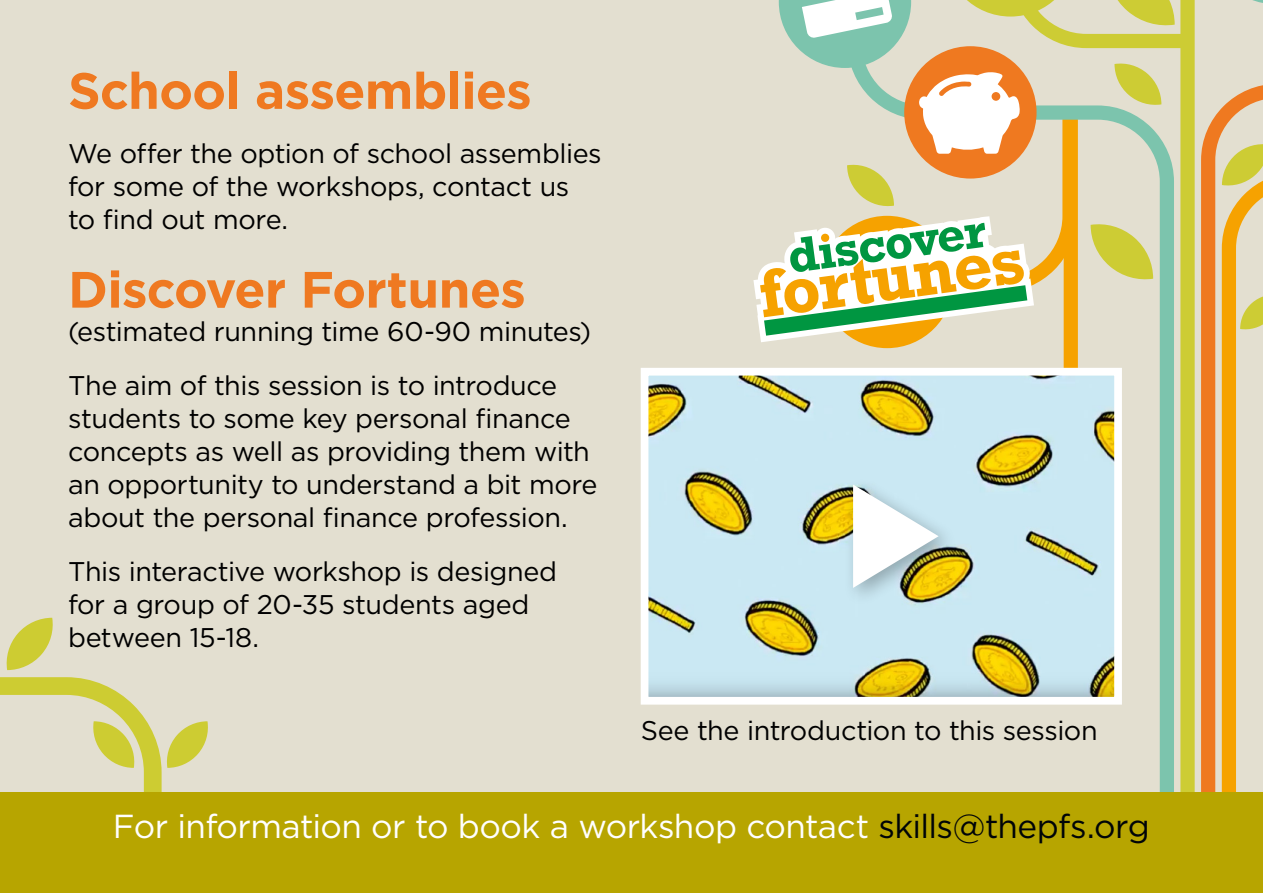
<style>
.page{position:relative;width:1263px;height:893px;background:#e3dfd0}
.page>*{position:absolute;margin:0;border:0;box-sizing:border-box;transform-origin:0 0}
.t1{font:700 51px "Gotham";letter-spacing:-.015em;color:#ef7921}
.t2{font:33.3px "Gotham";letter-spacing:-.02em;color:#fff}
.t3{font:27px/33px "Gotham";letter-spacing:-.015em;color:#000}
.s1{color:#000408}
</style>
<div class="page">
<svg style="left:1159px;top:0;width:36px;height:792px;background:#b9cc70"></svg>
<svg style="left:1201px;top:0;width:62px;height:792px"></svg>
<img style="left:650px;top:377px;width:463px;height:319px">
<div style="left:641px;top:368px;width:481px;height:337px;border:8px solid #fff"></div>
<svg style="left:0;top:677px;width:208px;height:115px"></svg>
<svg style="left:6px;top:618px;width:47px;height:52px"></svg>
<div style="left:0;top:792px;width:1263px;height:101px;background:#b7a500"></div>
<div style="left:843px;top:476px;width:115px;height:132px;background:#000;opacity:.28"></div>
<svg style="left:753px;top:0;width:437px;height:588px"></svg>
<h1 class="t1" style="left:68px;top:57px;width:465px">School assemblies</h1>
<p class="t3" style="left:68px;top:137px;width:535px">We offer the option of school assemblies for some of the workshops, contact us to find out more.</p>
<h1 class="t1" style="left:68px;top:256px;width:459px">Discover Fortunes</h1>
<p class="t3" style="left:68px;top:304px;width:525px;line-height:54.3px">(estimated running time 60-90 minutes)<br>The aim of this session is to introduce</p>
<p class="t3" style="left:68px;top:402px;width:531px">students to some key personal finance concepts as well as providing them with an opportunity to understand a bit more about the personal finance profession.</p>
<p class="t3" style="left:68px;top:555px;width:491px">This interactive workshop is designed for a group of 20-35 students aged between 15-18.</p>
<p class="t3" style="left:641px;top:714px;width:458px">See the introduction to this session</p>
<p class="t2" style="left:113px;top:806px;width:1038px">For information or to book a workshop contact <span class="s1">skills@thepfs.org</span></p>
</div>
